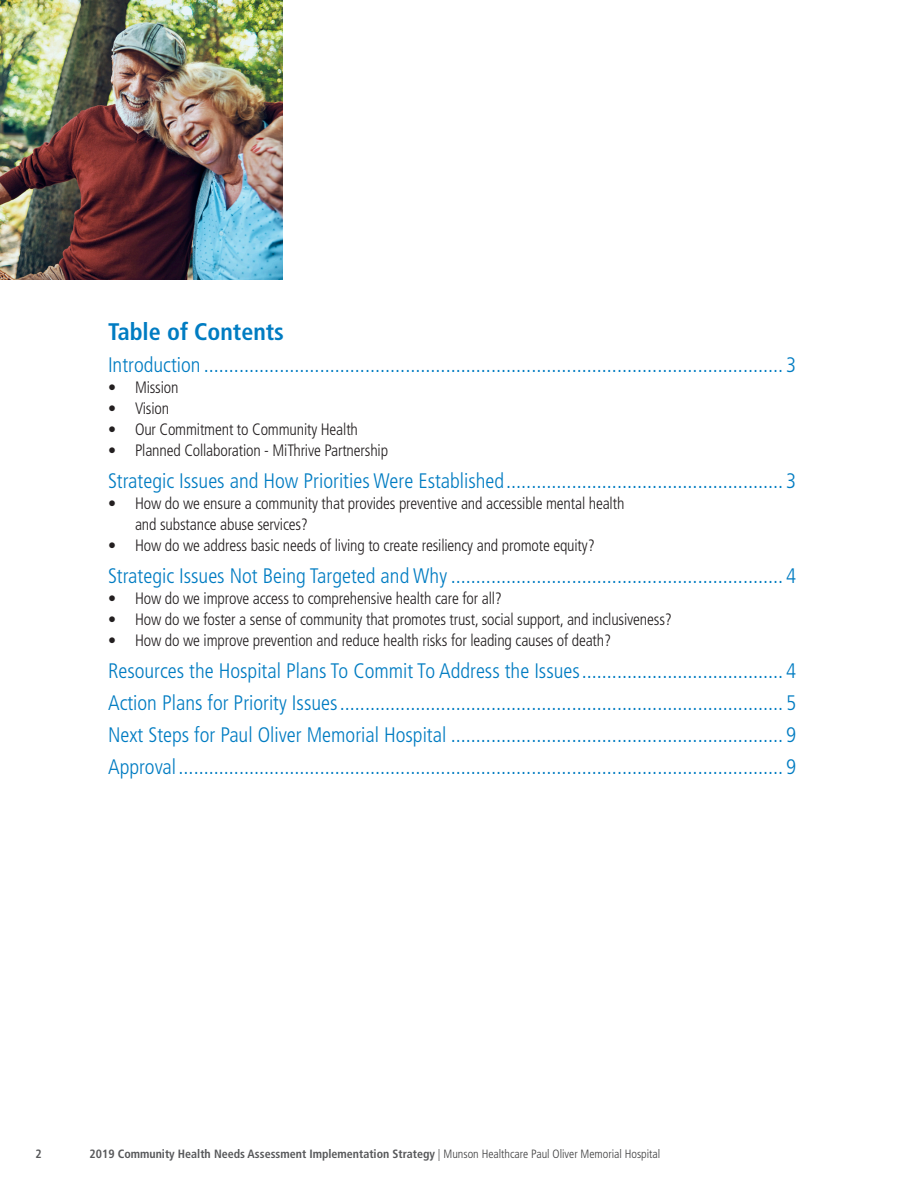
<style>
.page{position:relative;width:918px;height:1188px;background:#fff}
.page>*{position:absolute;margin:0;border:0;box-sizing:border-box;transform-origin:0 0}
.t1{font:700 condensed 24px "Frutiger";color:#007cc2}
.Headers{font:300 condensed 21px "Frutiger";color:#007cc2}
.t2{font:300 condensed 16.5px/21px "Frutiger";letter-spacing:-.01em;color:#231f20}
.t3{font:700 condensed 12px "Frutiger";color:#57585a}
.s1{font-weight:300;color:#3e3e3f}
</style>
<div class="page">
<img style="left:0;top:0;width:283px;height:280px">
<p class="t1" style="left:108px;top:318px;width:178px">Table of Contents</p>
<p class="Headers" style="left:108px;top:353px;width:690px">Introduction ................................................................................................................... 3</p>
<p class="t2" style="left:108px;top:377px;width:72px">• Mission</p>
<p class="t2" style="left:108px;top:398px;width:63px">• Vision</p>
<p class="t2" style="left:108px;top:419px;width:252px">• Our Commitment to Community Health</p>
<p class="t2" style="left:108px;top:440px;width:282px">• Planned Collaboration - MiThrive Partnership</p>
<p class="Headers" style="left:108px;top:469px;width:690px">Strategic Issues and How Priorities Were Established....................................................... 3</p>
<p class="t2" style="left:135px;top:493px;width:491px;text-indent:-27px">• How do we ensure a community that provides preventive and accessible mental health and substance abuse services?</p>
<p class="t2" style="left:108px;top:535px;width:488px">• How do we address basic needs of living to create resiliency and promote equity?</p>
<p class="Headers" style="left:108px;top:564px;width:690px">Strategic Issues Not Being Targeted and Why .................................................................. 4</p>
<p class="t2" style="left:108px;top:588px;width:395px">• How do we improve access to comprehensive health care for all?</p>
<p class="t2" style="left:108px;top:609px;width:565px">• How do we foster a sense of community that promotes trust, social support, and inclusiveness?</p>
<p class="t2" style="left:108px;top:630px;width:505px">• How do we improve prevention and reduce health risks for leading causes of death?</p>
<p class="Headers" style="left:108px;top:659px;width:690px">Resources the Hospital Plans To Commit To Address the Issues........................................ 4</p>
<p class="Headers" style="left:108px;top:691px;width:690px">Action Plans for Priority Issues........................................................................................ 5</p>
<p class="Headers" style="left:108px;top:723px;width:690px">Next Steps for Paul Oliver Memorial Hospital .................................................................. 9</p>
<p class="Headers" style="left:108px;top:755px;width:690px">Approval........................................................................................................................ 9</p>
<p class="t3" style="left:36px;top:1147px;width:8px">2</p>
<p class="t3" style="left:90px;top:1147px;width:572px">2019 Community Health Needs Assessment Implementation Strategy <span class="s1">| Munson Healthcare Paul Oliver Memorial Hospital</span></p>
</div>
